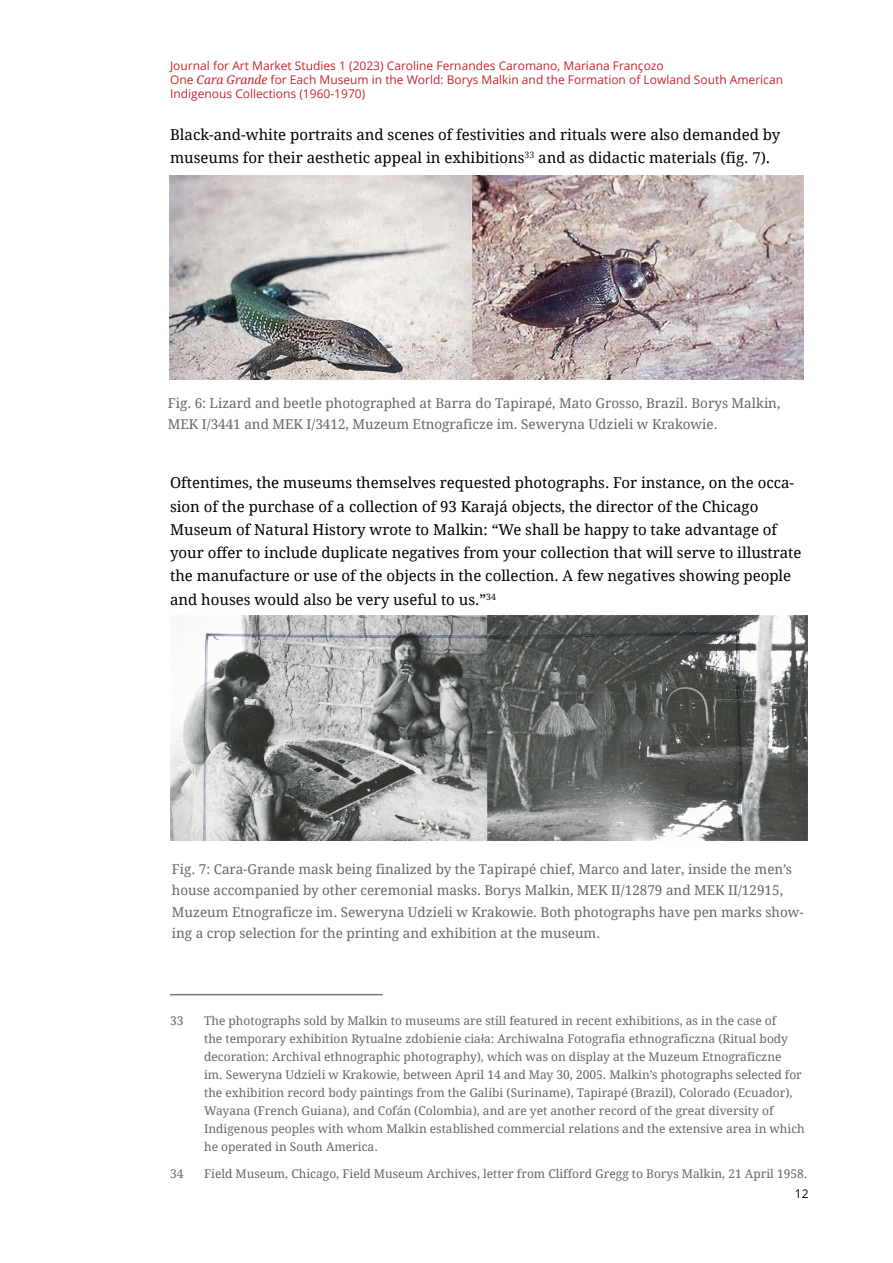
<style>
.page{position:relative;width:893px;height:1263px;background:#fff}
.page>*{position:absolute;margin:0;border:0;box-sizing:border-box;transform-origin:0 0}
.fkm-standard-absatz{font:15px/23.2px "Droid Serif";color:#000}
.fkm-bildunterschrift{font:13.5px/21px "Droid Serif";color:#666}
.fkm-fussnoten{font:12px/18px "Droid Serif";color:#666}
.t1{font:12px/14.4px "Open Sans";color:#ca252c}
.t2{font:12px "Open Sans";color:#000}
.s1{font-family:"Droid Serif";font-style:italic}
.s2{font-family:"Open Sans"}
</style>
<div class="page">
<hr style="left:170px;top:994px;width:213px;height:1px;background:#777">
<img style="left:169px;top:175px;width:634px;height:204px">
<img style="left:170px;top:616px;width:638px;height:224px">
<p class="t1" style="left:170px;top:58px;width:614px">Journal for Art Market Studies 1 (2023) Caroline Fernandes Caromano, Mariana Françozo<br>One <span class="s1">Cara Grande</span> for Each Museum in the World: Borys Malkin and the Formation of Lowland South American<br>Indigenous Collections (1960-1970)</p>
<p class="fkm-standard-absatz" style="left:170px;top:123px;width:612px">Black-and-white portraits and scenes of festivities and rituals were also demanded by museums for their aesthetic appeal in exhibitions<sup>33</sup> and as didactic materials (fig. 7).</p>
<p class="fkm-bildunterschrift" style="left:168px;top:393px;width:614px">Fig. 6: Lizard and beetle photographed at Barra do Tapirapé, Mato Grosso, Brazil. Borys Malkin,<br>MEK I/3441 and MEK I/3412, Muzeum Etnograficze im. Seweryna Udzieli w Krakowie.</p>
<p class="fkm-standard-absatz" style="left:170px;top:471px;width:633px">Oftentimes, the museums themselves requested photographs. For instance, on the occa&shy;sion of the purchase of a collection of 93 Karajá objects, the director of the Chicago Museum of Natural History wrote to Malkin: “We shall be happy to take advantage of your offer to include duplicate negatives from your collection that will serve to illustrate the manufacture or use of the objects in the collection. A few negatives showing people and houses would also be very useful to us.”<sup>34</sup></p>
<p class="fkm-bildunterschrift" style="left:172px;top:859px;width:633px">Fig. 7: Cara-Grande mask being finalized by the Tapirapé chief, Marco and later, inside the men’s house accompanied by other ceremonial masks. Borys Malkin, MEK II/12879 and MEK II/12915, Muzeum Etnograficze im. Seweryna Udzieli w Krakowie. Both photographs have pen marks show&shy;ing a crop selection for the printing and exhibition at the museum.</p>
<p class="fkm-fussnoten" style="left:170px;top:1012px;width:15px">33</p>
<p class="fkm-fussnoten" style="left:204px;top:1012px;width:602px">The photographs sold by Malkin to museums are still featured in recent exhibitions, as in the case of<br>the temporary exhibition Rytualne zdobienie cia<span class="s2">ł</span>a: Archiwalna Fotografia ethnograficzna (Ritual body decoration: Archival ethnographic photography), which was on display at the Muzeum Etnograficzne<br>im. Seweryna Udzieli w Krakowie, between April 14 and May 30, 2005. Malkin’s photographs selected for the exhibition record body paintings from the Galibi (Suriname), Tapirapé (Brazil), Colorado (Ecuador), Wayana (French Guiana), and Cofán (Colombia), and are yet another record of the great diversity of Indigenous peoples with whom Malkin established commercial relations and the extensive area in which he operated in South America.</p>
<p class="fkm-fussnoten" style="left:170px;top:1165px;width:15px">34</p>
<p class="fkm-fussnoten" style="left:204px;top:1165px;width:605px">Field Museum, Chicago, Field Museum Archives, letter from Clifford Gregg to Borys Malkin, 21 April 1958.</p>
<p class="t2" style="left:795px;top:1185px;width:15px">12</p>
</div>
